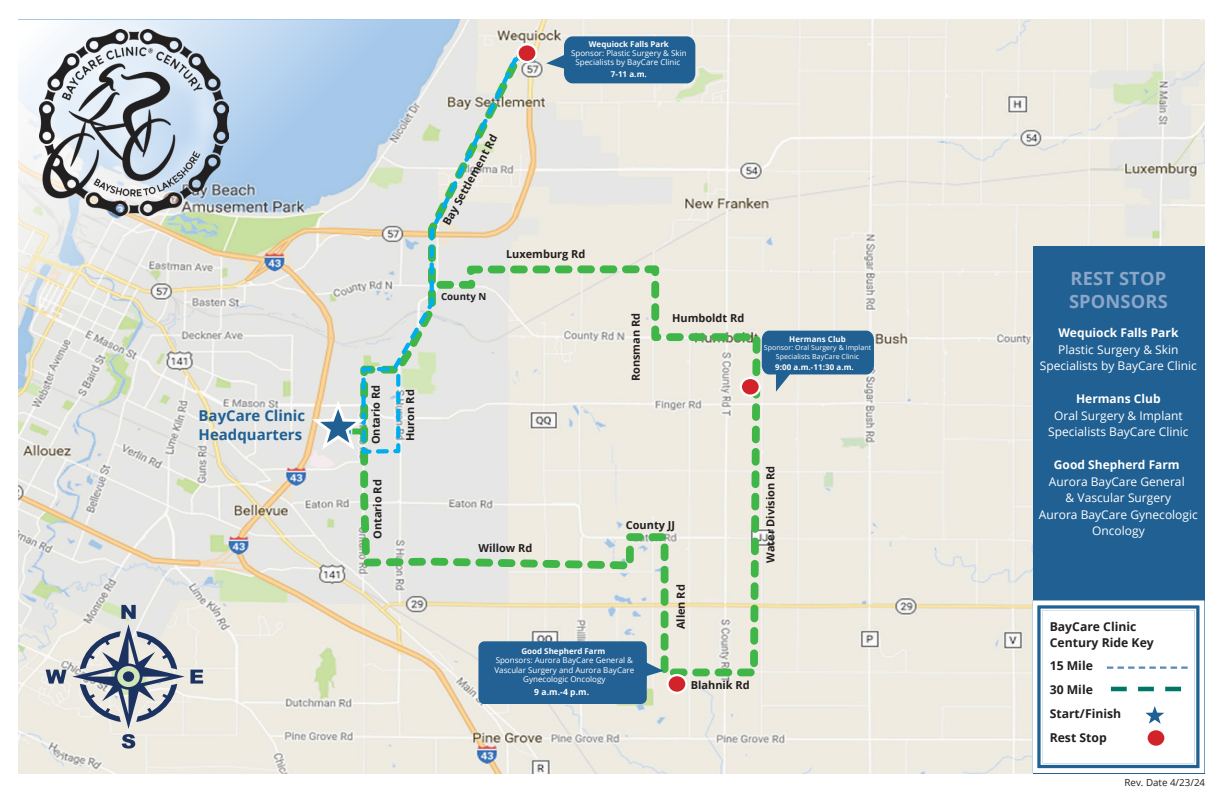
<style>
.page{position:relative;width:1224px;height:792px;background:#fff}
.page>*{position:absolute;margin:0;border:0;box-sizing:border-box;transform-origin:0 0}
.t1{font:700 18.3px/22.5px "Open Sans";letter-spacing:.01em;color:#8aa6c8}
.t2{font:700 15px/19.5px "Open Sans";color:#206093}
.t3{font:700 12.2px/24px "Open Sans";color:#231f20}
.t4{font:12px/16.5px "Open Sans";color:#fff;text-align:center}
.t5{font:700 11px "Open Sans";color:#231f20}
.t6{font:9.8px "Open Sans";color:#231f20}
.t7{font:700 9.8px "Open Sans";color:#231f20}
.t8{font:700 8.5px "Open Sans";color:#fff}
.t9{font:8px/9.3px "Open Sans";color:#fff;text-align:center}
.t10{font:700 8px "Open Sans";color:#fff}
.t11{font:7px/8.2px "Open Sans";letter-spacing:.01em;color:#fff;text-align:center}
.s1{font-weight:700}
</style>
<div class="page">
<img style="left:18px;top:19px;width:1186px;height:755px">
<svg style="left:46px;top:605px;width:157px;height:144px;background:#c8c9ca"></svg>
<svg style="left:459px;top:265px;width:302px;height:223px;background:#e5e7db"></svg>
<svg style="left:312px;top:167px;width:149px;height:287px;background:#d2ded9"></svg>
<svg style="left:516px;top:43px;width:22px;height:20px"></svg>
<svg style="left:546px;top:36px;width:149px;height:47px;background:#38709b"></svg>
<svg style="left:740px;top:331px;width:134px;height:66px;background:#7295aa"></svg>
<svg style="left:646px;top:644px;width:42px;height:50px;background:#cacab8"></svg>
<div style="left:1033px;top:246px;width:171px;height:528px;background:#206093"></div>
<svg style="left:1032px;top:600px;width:172px;height:173px;background:#e9eff3"></svg>
<img style="left:18px;top:20px;width:380px;height:284px">
<img style="left:23px;top:19px;width:206px;height:197px">
<div style="left:478px;top:641px;width:169px;height:63px;background:#236194;border-radius:6px"></div>
<img style="left:39px;top:30px;width:190px;height:185px">
<p class="t2" style="left:199px;top:405px;width:108px">BayCare Clinic<br>Headquarters</p>
<h3 class="t5" style="left:368px;top:444px;width:61px;rotate:-90deg">Ontario Rd</h3>
<h5 class="t5" style="left:370px;top:539px;width:61px;rotate:-90deg">Ontario Rd</h5>
<h6 class="t5" style="left:402px;top:441px;width:53px;rotate:-90deg">Huron Rd</h6>
<h5 class="t10" style="left:589px;top:38px;width:82px">Wequiock Falls Park</h5>
<h2 class="t9" style="left:571px;top:48px;width:117px">Sponsor: Plastic Surgery &amp; Skin<br>Specialists by BayCare Clinic</h2>
<p class="t10" style="left:611px;top:68px;width:38px">7-11 a.m.</p>
<p class="t5" style="left:439px;top:221px;width:103px;rotate:-61deg">Bay Settlement Rd</p>
<h5 class="t5" style="left:506px;top:246px;width:81px">Luxemburg Rd</h5>
<p class="t7" style="left:441px;top:289px;width:47px">County N</p>
<h5 class="t5" style="left:628px;top:381px;width:70px;rotate:-90deg">Ronsman Rd</h5>
<p class="t5" style="left:672px;top:311px;width:74px">Humboldt Rd</p>
<p class="t10" style="left:789px;top:334px;width:58px">Hermans Club</p>
<h1 class="t11" style="left:764px;top:344px;width:109px">Sponsor: Oral Surgery &amp; Implant<br>Specialists BayCare Clinic</h1>
<h4 class="t10" style="left:775px;top:361px;width:80px">9:00 a.m.-11:30 a.m.</h4>
<h5 class="t5" style="left:478px;top:540px;width:55px">Willow Rd</h5>
<h5 class="t5" style="left:626px;top:517px;width:51px">County JJ</h5>
<h5 class="t5" style="left:673px;top:629px;width:47px;rotate:-90deg">Allen Rd</h5>
<h5 class="t10" style="left:521px;top:645px;width:85px">Good Shepherd Farm</h5>
<h5 class="t9" style="left:495px;top:656px;width:141px">Sponsors: Aurora BayCare General &amp;<br>Vascular Surgery and Aurora BayCare<br>Gynecologic Oncology</h5>
<p class="t8" style="left:534px;top:686px;width:56px">9 a.m.-4 p.m.</p>
<p class="t5" style="left:691px;top:677px;width:61px">Blahnik Rd</p>
<h5 class="t5" style="left:763px;top:563px;width:99px;rotate:-90deg">Water Division Rd</h5>
<h5 class="t1" style="left:1069px;top:267px;width:100px">REST STOP<br>SPONSORS</h5>
<p class="t4" style="left:1040px;top:325px;width:159px"><span class="s1">Wequiock Falls Park<br></span>Plastic Surgery &amp; Skin<br>Specialists by BayCare Clinic</p>
<p class="t4" style="left:1048px;top:391px;width:142px"><span class="s1">Hermans Club<br></span>Oral Surgery &amp; Implant<br>Specialists BayCare Clinic</p>
<p class="t4" style="left:1039px;top:457px;width:161px"><span class="s1">Good Shepherd Farm<br></span>Aurora BayCare General<br>&amp; Vascular Surgery<br>Aurora BayCare Gynecologic<br>Oncology</p>
<p class="t3" style="left:1050px;top:619px;width:106px;line-height:15.8px">BayCare Clinic<br>Century Ride Key</p>
<p class="t3" style="left:1050px;top:654px;width:73px">15 Mile<br>30 Mile<br>Start/Finish<br>Rest Stop</p>
<p class="t6" style="left:1124px;top:775px;width:82px">Rev. Date 4/23/24</p>
</div>
